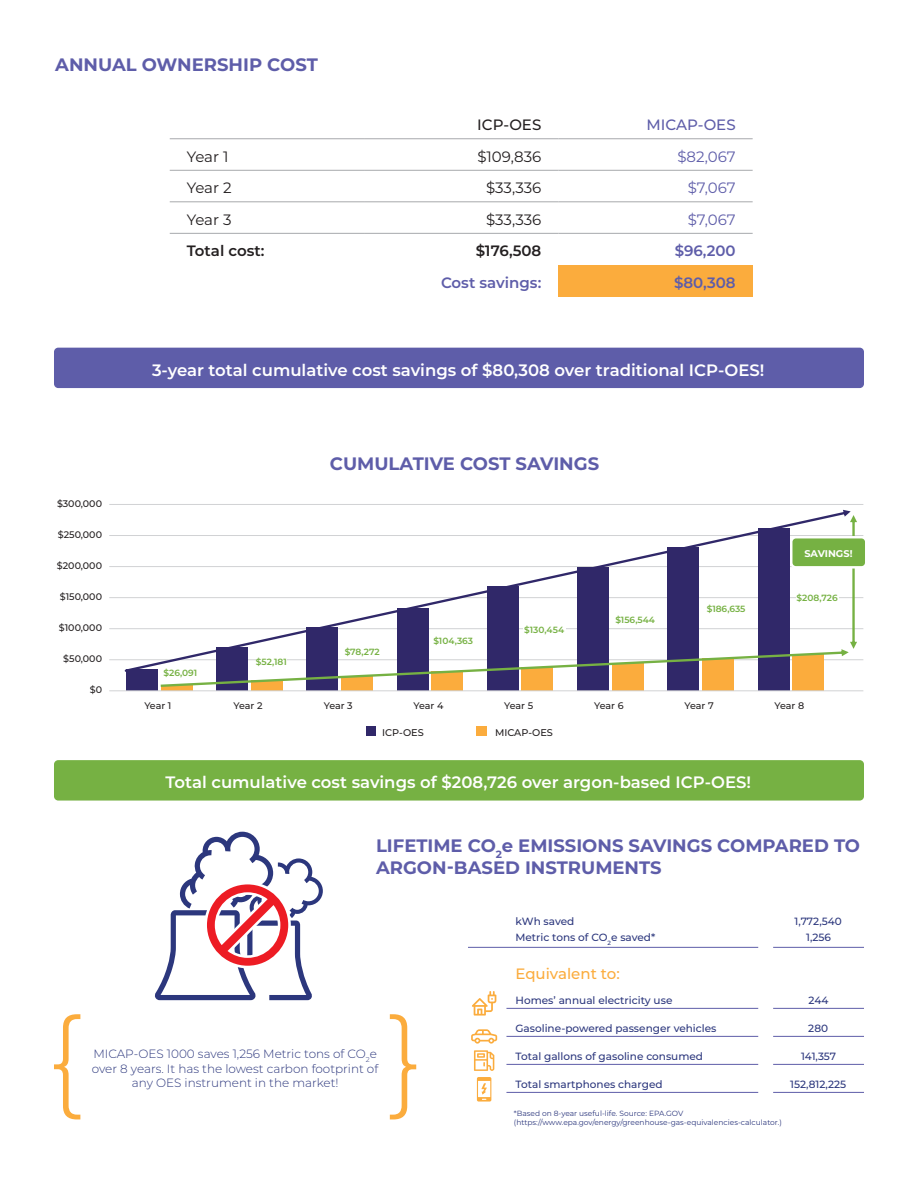
<style>
.page{position:relative;width:918px;height:1188px;background:#fff}
.page>*{position:absolute;margin:0;border:0;box-sizing:border-box;transform-origin:0 0}
.t1{font:700 18px/21.6px "Montserrat";color:#5e5da9}
.t2{font:600 16.5px "Montserrat";color:#fff}
.t3{font:15px "Montserrat";letter-spacing:-.005em;color:#231f20}
.t4{font:600 15px "Montserrat";color:#5e5da9}
.t5{font:15px "Montserrat";color:#5e5da9}
.t6{font:600 15px "Montserrat";color:#231f20}
.t7{font:500 15px "Montserrat";color:#fbac3d}
.t8{font:500 15px "Montserrat";color:#5e5da9}
.t9{font:500 15px "Montserrat";color:#231f20}
.t10{font:300 12px/14.4px "Montserrat";color:#2c377d;text-align:center}
.t11{font:500 10.5px "Montserrat";color:#2c377d}
.t12{font:500 9.75px "Montserrat";color:#231f20}
.t13{font:700 9.75px "Montserrat";color:#fff}
.t14{font:500 9.6px "Montserrat";color:#231f20}
.t15{font:600 9px "Montserrat";color:#76b143}
.t16{font:7.5px/9px "Montserrat";color:#2c377d}
</style>
<div class="page">
<hr style="left:109px;top:660px;width:754px;height:1px;background:#d1d2d4">
<hr style="left:109px;top:628px;width:754px;height:1px;background:#d1d2d4">
<hr style="left:109px;top:597px;width:754px;height:1px;background:#d1d2d4">
<hr style="left:109px;top:566px;width:754px;height:1px;background:#d1d2d4">
<hr style="left:109px;top:535px;width:754px;height:1px;background:#d1d2d4">
<hr style="left:109px;top:504px;width:754px;height:1px;background:#d1d2d4">
<div style="left:126px;top:669px;width:32px;height:22px;background:#302869"></div>
<div style="left:161px;top:685px;width:32px;height:6px;background:#fbac3d"></div>
<div style="left:216px;top:647px;width:32px;height:44px;background:#302869"></div>
<div style="left:251px;top:681px;width:32px;height:10px;background:#fbac3d"></div>
<div style="left:307px;top:627px;width:31px;height:64px;background:#302869"></div>
<div style="left:341px;top:676px;width:32px;height:15px;background:#fbac3d"></div>
<div style="left:397px;top:608px;width:32px;height:83px;background:#302869"></div>
<div style="left:431px;top:672px;width:32px;height:19px;background:#fbac3d"></div>
<div style="left:487px;top:587px;width:32px;height:104px;background:#302869"></div>
<div style="left:522px;top:667px;width:31px;height:24px;background:#fbac3d"></div>
<div style="left:577px;top:567px;width:32px;height:124px;background:#302869"></div>
<div style="left:612px;top:663px;width:32px;height:28px;background:#fbac3d"></div>
<div style="left:667px;top:547px;width:32px;height:144px;background:#302869"></div>
<div style="left:702px;top:658px;width:32px;height:33px;background:#fbac3d"></div>
<div style="left:792px;top:654px;width:32px;height:37px;background:#fbac3d"></div>
<hr style="left:109px;top:690px;width:754px;height:1px;background:#d1d2d4">
<svg style="left:161px;top:515px;width:696px;height:172px"></svg>
<div style="left:366px;top:726px;width:10px;height:10px;background:#302869"></div>
<div style="left:477px;top:726px;width:10px;height:10px;background:#fbac3d"></div>
<svg style="left:155px;top:832px;width:168px;height:168px"></svg>
<div style="left:159px;top:667px;width:43px;height:9px;background:#fff"></div>
<div style="left:256px;top:657px;width:31px;height:8px;background:#fff"></div>
<div style="left:345px;top:646px;width:35px;height:9px;background:#fff"></div>
<div style="left:432px;top:632px;width:43px;height:15px;background:#fff"></div>
<div style="left:523px;top:622px;width:42px;height:14px;background:#fff"></div>
<div style="left:614px;top:611px;width:42px;height:15px;background:#fff"></div>
<div style="left:705px;top:600px;width:42px;height:15px;background:#fff"></div>
<div style="left:796px;top:589px;width:42px;height:15px;background:#fff"></div>
<div style="left:791px;top:537px;width:75px;height:30px;background:#76b143;border-radius:5px"></div>
<div style="left:790px;top:536px;width:77px;height:33px;border:2px solid #fff;border-radius:5px"></div>
<div style="left:558px;top:265px;width:195px;height:31px;background:#fbac3d"></div>
<hr style="left:170px;top:139px;width:194px;height:1px;background:#a7a9ac">
<hr style="left:364px;top:139px;width:194px;height:1px;background:#a7a9ac">
<hr style="left:558px;top:139px;width:195px;height:1px;background:#a7a9ac">
<hr style="left:170px;top:170px;width:194px;height:1px;background:#a7a9ac">
<hr style="left:364px;top:170px;width:194px;height:1px;background:#a7a9ac">
<hr style="left:558px;top:170px;width:195px;height:1px;background:#a7a9ac">
<hr style="left:170px;top:202px;width:194px;height:1px;background:#a7a9ac">
<hr style="left:364px;top:202px;width:194px;height:1px;background:#a7a9ac">
<hr style="left:558px;top:202px;width:195px;height:1px;background:#a7a9ac">
<hr style="left:170px;top:233px;width:194px;height:1px;background:#a7a9ac">
<hr style="left:364px;top:233px;width:194px;height:1px;background:#a7a9ac">
<hr style="left:558px;top:233px;width:195px;height:1px;background:#a7a9ac">
<div style="left:54px;top:760px;width:810px;height:41px;background:#76b143;border-radius:4px"></div>
<div style="left:54px;top:348px;width:810px;height:40px;background:#5e5da9;border-radius:4px"></div>
<svg style="left:54px;top:1014px;width:26px;height:105px"></svg>
<svg style="left:390px;top:1014px;width:26px;height:105px"></svg>
<hr style="left:468px;top:947px;width:290px;height:1px;background:#5e5da9">
<hr style="left:506px;top:1008px;width:252px;height:1px;background:#5e5da9">
<hr style="left:506px;top:1036px;width:252px;height:1px;background:#5e5da9">
<hr style="left:506px;top:1064px;width:252px;height:1px;background:#5e5da9">
<hr style="left:506px;top:1092px;width:252px;height:1px;background:#5e5da9">
<svg style="left:472px;top:991px;width:24px;height:25px"></svg>
<svg style="left:471px;top:1029px;width:26px;height:15px"></svg>
<svg style="left:474px;top:1050px;width:20px;height:21px"></svg>
<svg style="left:477px;top:1077px;width:14px;height:25px"></svg>
<hr style="left:773px;top:1008px;width:91px;height:1px;background:#5e5da9">
<hr style="left:773px;top:947px;width:91px;height:1px;background:#5e5da9">
<hr style="left:773px;top:1036px;width:91px;height:1px;background:#5e5da9">
<hr style="left:773px;top:1064px;width:91px;height:1px;background:#5e5da9">
<hr style="left:773px;top:1092px;width:91px;height:1px;background:#5e5da9">
<h1 class="t1" style="left:55px;top:53px;width:264px">ANNUAL OWNERSHIP COST</h1>
<h3 class="t9" style="left:477px;top:114px;width:66px">ICP-OES</h3>
<h3 class="t8" style="left:647px;top:114px;width:91px">MICAP-OES</h3>
<h3 class="t3" style="left:187px;top:146px;width:43px">Year 1</h3>
<h3 class="t3" style="left:477px;top:146px;width:65px">$109,836</h3>
<h3 class="t5" style="left:677px;top:146px;width:60px">$82,067</h3>
<h3 class="t3" style="left:187px;top:178px;width:46px">Year 2</h3>
<h3 class="t3" style="left:486px;top:178px;width:57px">$33,336</h3>
<h3 class="t5" style="left:688px;top:178px;width:49px">$7,067</h3>
<h3 class="t3" style="left:187px;top:209px;width:46px">Year 3</h3>
<h3 class="t3" style="left:486px;top:209px;width:57px">$33,336</h3>
<h3 class="t5" style="left:688px;top:209px;width:49px">$7,067</h3>
<h3 class="t6" style="left:187px;top:240px;width:79px">Total cost:</h3>
<h3 class="t6" style="left:476px;top:240px;width:67px">$176,508</h3>
<h3 class="t4" style="left:675px;top:240px;width:62px">$96,200</h3>
<h3 class="t4" style="left:441px;top:272px;width:102px">Cost savings:</h3>
<h3 class="t4" style="left:674px;top:272px;width:63px">$80,308</h3>
<h2 class="t2" style="left:152px;top:358px;width:614px">3-year total cumulative cost savings of $80,308 over traditional ICP-OES!</h2>
<p class="t14" style="left:57px;top:497px;width:47px">$300,000</p>
<p class="t14" style="left:58px;top:528px;width:46px">$250,000</p>
<p class="t14" style="left:57px;top:559px;width:47px">$200,000</p>
<p class="t14" style="left:60px;top:590px;width:44px">$150,000</p>
<p class="t14" style="left:59px;top:621px;width:45px">$100,000</p>
<p class="t14" style="left:63px;top:652px;width:40px">$50,000</p>
<p class="t14" style="left:90px;top:683px;width:14px">$0</p>
<p class="t15" style="left:163px;top:666px;width:35px">$26,091</p>
<h1 class="t1" style="left:330px;top:452px;width:271px">CUMULATIVE COST SAVINGS</h1>
<p class="t15" style="left:256px;top:656px;width:32px">$52,181</p>
<p class="t15" style="left:345px;top:645px;width:37px">$78,272</p>
<p class="t15" style="left:433px;top:634px;width:41px">$104,363</p>
<p class="t15" style="left:524px;top:624px;width:41px">$130,454</p>
<p class="t15" style="left:615px;top:613px;width:41px">$156,544</p>
<p class="t15" style="left:707px;top:602px;width:40px">$186,635</p>
<p class="t13" style="left:804px;top:547px;width:50px">SAVINGS!</p>
<p class="t15" style="left:796px;top:592px;width:43px">$208,726</p>
<p class="t14" style="left:144px;top:699px;width:28px">Year 1</p>
<p class="t14" style="left:234px;top:699px;width:30px">Year 2</p>
<p class="t14" style="left:324px;top:699px;width:30px">Year 3</p>
<p class="t14" style="left:414px;top:699px;width:31px">Year 4</p>
<p class="t14" style="left:504px;top:699px;width:30px">Year 5</p>
<p class="t14" style="left:594px;top:699px;width:31px">Year 6</p>
<p class="t14" style="left:685px;top:699px;width:31px">Year 7</p>
<p class="t14" style="left:775px;top:699px;width:31px">Year 8</p>
<p class="t12" style="left:382px;top:725px;width:43px">ICP-OES</p>
<p class="t12" style="left:495px;top:725px;width:59px">MICAP-OES</p>
<h2 class="t2" style="left:165px;top:771px;width:587px">Total cumulative cost savings of $208,726 over argon-based ICP-OES!</h2>
<h1 class="t1" style="left:376px;top:834px;width:486px">LIFETIME CO<sub>2</sub>e EMISSIONS SAVINGS COMPARED TO<br>ARGON-BASED INSTRUMENTS</h1>
<p class="t11" style="left:515px;top:914px;width:60px">kWh saved</p>
<p class="t11" style="left:515px;top:930px;width:141px">Metric tons of CO<sub>2</sub>e saved*</p>
<h3 class="t7" style="left:515px;top:964px;width:106px">Equivalent to:</h3>
<p class="t11" style="left:795px;top:914px;width:49px">1,772,540</p>
<p class="t11" style="left:806px;top:930px;width:26px">1,256</p>
<p class="t10" style="left:92px;top:1046px;width:288px">MICAP-OES 1000 saves 1,256 Metric tons of CO<sub>2</sub>e over 8 years. It has the lowest carbon footprint of any OES instrument in the market!</p>
<p class="t11" style="left:515px;top:993px;width:158px">Homes’ annual electricity use</p>
<p class="t11" style="left:515px;top:1021px;width:202px">Gasoline-powered passenger vehicles</p>
<p class="t11" style="left:515px;top:1049px;width:189px">Total gallons of gasoline consumed</p>
<p class="t11" style="left:515px;top:1077px;width:149px">Total smartphones charged</p>
<p class="t16" style="left:514px;top:1108px;width:270px">*Based on 8-year useful-life. Source: EPA.GOV (https://www.epa.gov/energy/greenhouse-gas-equivalencies-calculator.)</p>
<p class="t11" style="left:809px;top:993px;width:21px">244</p>
<p class="t11" style="left:808px;top:1021px;width:21px">280</p>
<p class="t11" style="left:801px;top:1049px;width:37px">141,357</p>
<p class="t11" style="left:790px;top:1077px;width:57px">152,812,225</p>
</div>
